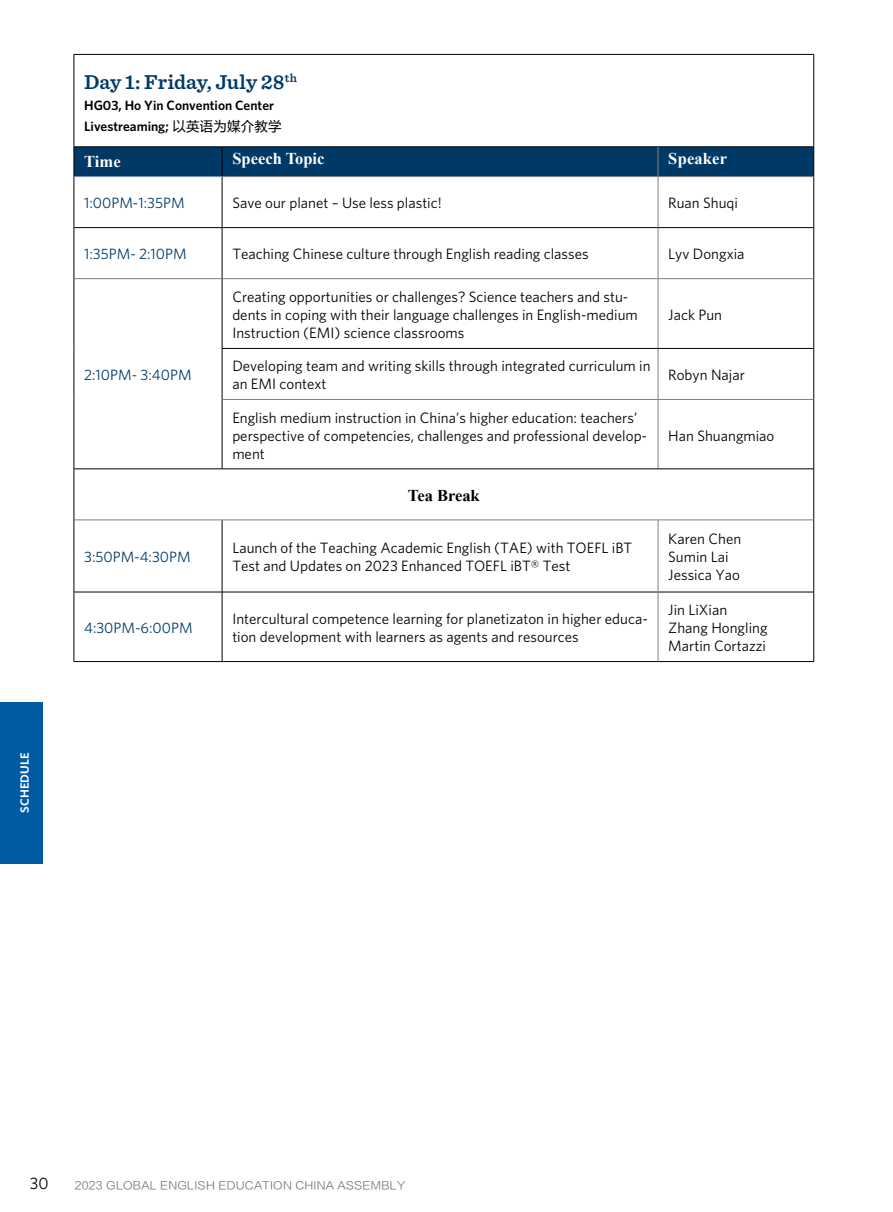
<style>
.page{position:relative;width:893px;height:1212px;background:#fff}
.page>*{position:absolute;margin:0;border:0;box-sizing:border-box;transform-origin:0 0}
.t1{font:600 21px "Sentinel";letter-spacing:-.005em;color:#003966}
.t2{font:700 16.5px "Times New Roman";color:#fff}
.t3{font:700 16.5px "Times New Roman";color:#000}
.t4{font:16.5px "Whitney";color:#000}
.t5{font:15px/18px "Whitney";color:#000}
.t6{font:15px "Whitney";color:#003966}
.t7{font:600 13.5px/21px "Whitney";color:#000}
.t8{font:600 12px "Whitney";color:#fff;scale:1.05 1}
.t9{font:10.5px "FZLTXIHK GBK1 0";letter-spacing:.02em;color:#707172;scale:1.05 1}
.s1{font-family:"FZLTHK GBK1 0";font-weight:400}
</style>
<div class="page">
<div style="left:0;top:702px;width:43px;height:161px;background:#005ba5"></div>
<hr style="left:813px;top:55px;width:1px;height:92px;background:#000">
<hr style="left:813px;top:469px;width:1px;height:51px;background:#000">
<hr style="left:74px;top:54px;width:148px;height:1px;background:#000">
<hr style="left:74px;top:55px;width:1px;height:92px;background:#000">
<hr style="left:222px;top:54px;width:436px;height:1px;background:#000">
<hr style="left:658px;top:54px;width:156px;height:1px;background:#000">
<hr style="left:74px;top:177px;width:1px;height:50px;background:#000">
<hr style="left:222px;top:177px;width:1px;height:50px;background:#000">
<hr style="left:813px;top:177px;width:1px;height:50px;background:#000">
<hr style="left:74px;top:227px;width:148px;height:1px;background:#000">
<hr style="left:74px;top:228px;width:1px;height:51px;background:#000">
<hr style="left:222px;top:227px;width:436px;height:1px;background:#000">
<hr style="left:222px;top:228px;width:1px;height:50px;background:#000">
<hr style="left:658px;top:227px;width:156px;height:1px;background:#000">
<hr style="left:813px;top:228px;width:1px;height:51px;background:#000">
<div style="left:74px;top:147px;width:740px;height:29px;background:#003966"></div>
<hr style="left:222px;top:176px;width:436px;height:1px;background:#808080">
<hr style="left:658px;top:176px;width:156px;height:1px;background:#808080">
<hr style="left:658px;top:177px;width:1px;height:50px;background:#808080">
<hr style="left:658px;top:228px;width:1px;height:50px;background:#808080">
<hr style="left:74px;top:176px;width:148px;height:1px;background:#7391b5">
<hr style="left:74px;top:278px;width:148px;height:1px;background:#808080">
<hr style="left:74px;top:279px;width:1px;height:69px;background:#000">
<hr style="left:74px;top:348px;width:1px;height:51px;background:#000">
<hr style="left:74px;top:399px;width:1px;height:70px;background:#000">
<hr style="left:222px;top:278px;width:436px;height:1px;background:#808080">
<hr style="left:658px;top:278px;width:156px;height:1px;background:#808080">
<hr style="left:658px;top:279px;width:1px;height:69px;background:#808080">
<hr style="left:658px;top:349px;width:1px;height:50px;background:#808080">
<hr style="left:222px;top:279px;width:1px;height:69px;background:#000">
<hr style="left:813px;top:279px;width:1px;height:69px;background:#000">
<hr style="left:222px;top:348px;width:436px;height:1px;background:#000">
<hr style="left:222px;top:349px;width:1px;height:50px;background:#000">
<hr style="left:658px;top:348px;width:156px;height:1px;background:#000">
<hr style="left:813px;top:349px;width:1px;height:50px;background:#000">
<hr style="left:222px;top:399px;width:436px;height:1px;background:#808080">
<hr style="left:658px;top:399px;width:156px;height:1px;background:#808080">
<hr style="left:658px;top:400px;width:1px;height:69px;background:#808080">
<hr style="left:222px;top:399px;width:1px;height:70px;background:#000">
<hr style="left:813px;top:399px;width:1px;height:70px;background:#000">
<hr style="left:74px;top:469px;width:148px;height:1px;background:#000">
<hr style="left:74px;top:469px;width:1px;height:51px;background:#000">
<hr style="left:222px;top:469px;width:436px;height:1px;background:#000">
<hr style="left:658px;top:469px;width:156px;height:1px;background:#000">
<hr style="left:74px;top:520px;width:1px;height:72px;background:#000">
<hr style="left:222px;top:520px;width:1px;height:72px;background:#000">
<hr style="left:813px;top:520px;width:1px;height:72px;background:#000">
<hr style="left:74px;top:592px;width:148px;height:1px;background:#000">
<hr style="left:74px;top:592px;width:1px;height:69px;background:#000">
<hr style="left:222px;top:592px;width:436px;height:1px;background:#000">
<hr style="left:222px;top:592px;width:1px;height:69px;background:#000">
<hr style="left:658px;top:592px;width:156px;height:1px;background:#000">
<hr style="left:813px;top:592px;width:1px;height:69px;background:#000">
<hr style="left:74px;top:661px;width:148px;height:1px;background:#000">
<hr style="left:222px;top:661px;width:436px;height:1px;background:#000">
<hr style="left:658px;top:661px;width:156px;height:1px;background:#000">
<hr style="left:74px;top:520px;width:148px;height:1px;background:#808080">
<hr style="left:222px;top:520px;width:436px;height:1px;background:#808080">
<hr style="left:658px;top:520px;width:156px;height:1px;background:#808080">
<hr style="left:658px;top:520px;width:1px;height:72px;background:#808080">
<hr style="left:658px;top:592px;width:1px;height:69px;background:#808080">
<p class="t8" style="left:18px;top:812px;width:59px;rotate:-90deg">SCHEDULE</p>
<h1 class="t1" style="left:84px;top:65px;width:214px">Day 1: Friday, July 28<sup>th</sup></h1>
<p class="t7" style="left:84px;top:94px;width:199px">HG03, Ho Yin Convention Center<br>Livestreaming; <span class="s1">以英语为媒介教学</span></p>
<p class="t2" style="left:84px;top:150px;width:38px">Time</p>
<p class="t2" style="left:232px;top:147px;width:94px">Speech Topic</p>
<p class="t2" style="left:668px;top:147px;width:60px">Speaker</p>
<p class="t6" style="left:84px;top:194px;width:102px">1:00PM-1:35PM</p>
<p class="t5" style="left:232px;top:194px;width:211px">Save our planet – Use less plastic!</p>
<p class="t5" style="left:668px;top:194px;width:71px">Ruan Shuqi</p>
<p class="t6" style="left:84px;top:245px;width:104px">1:35PM- 2:10PM</p>
<p class="t5" style="left:232px;top:245px;width:358px">Teaching Chinese culture through English reading classes</p>
<p class="t5" style="left:668px;top:245px;width:78px">Lyv Dongxia</p>
<p class="t6" style="left:84px;top:366px;width:109px">2:10PM- 3:40PM</p>
<p class="t5" style="left:232px;top:287px;width:407px">Creating opportunities or challenges? Science teachers and stu&shy;dents in coping with their language challenges in English-medium<br>Instruction (EMI) science classrooms</p>
<p class="t5" style="left:668px;top:305px;width:55px">Jack Pun</p>
<p class="t5" style="left:232px;top:357px;width:420px">Developing team and writing skills through integrated curriculum in an EMI context</p>
<p class="t5" style="left:668px;top:366px;width:78px">Robyn Najar</p>
<p class="t5" style="left:232px;top:408px;width:416px">English medium instruction in China’s higher education: teachers’ perspective of competencies, challenges and professional develop&shy;ment</p>
<p class="t5" style="left:668px;top:426px;width:108px">Han Shuangmiao</p>
<p class="t3" style="left:408px;top:484px;width:73px">Tea Break</p>
<p class="t6" style="left:84px;top:548px;width:108px">3:50PM-4:30PM</p>
<p class="t5" style="left:232px;top:539px;width:401px">Launch of the Teaching Academic English (TAE) with TOEFL iBT<br>Test and Updates on 2023 Enhanced TOEFL iBT® Test</p>
<p class="t5" style="left:668px;top:530px;width:74px">Karen Chen<br>Sumin Lai<br>Jessica Yao</p>
<p class="t6" style="left:84px;top:619px;width:110px">4:30PM-6:00PM</p>
<p class="t5" style="left:232px;top:609px;width:417px">Intercultural competence learning for planetizaton in higher educa&shy;tion development with learners as agents and resources</p>
<p class="t5" style="left:668px;top:600px;width:101px">Jin LiXian<br>Zhang Hongling<br>Martin Cortazzi</p>
<p class="t4" style="left:30px;top:1173px;width:20px">30</p>
<p class="t9" style="left:75px;top:1179px;width:316px">2023 GLOBAL ENGLISH EDUCATION CHINA ASSEMBLY</p>
</div>
